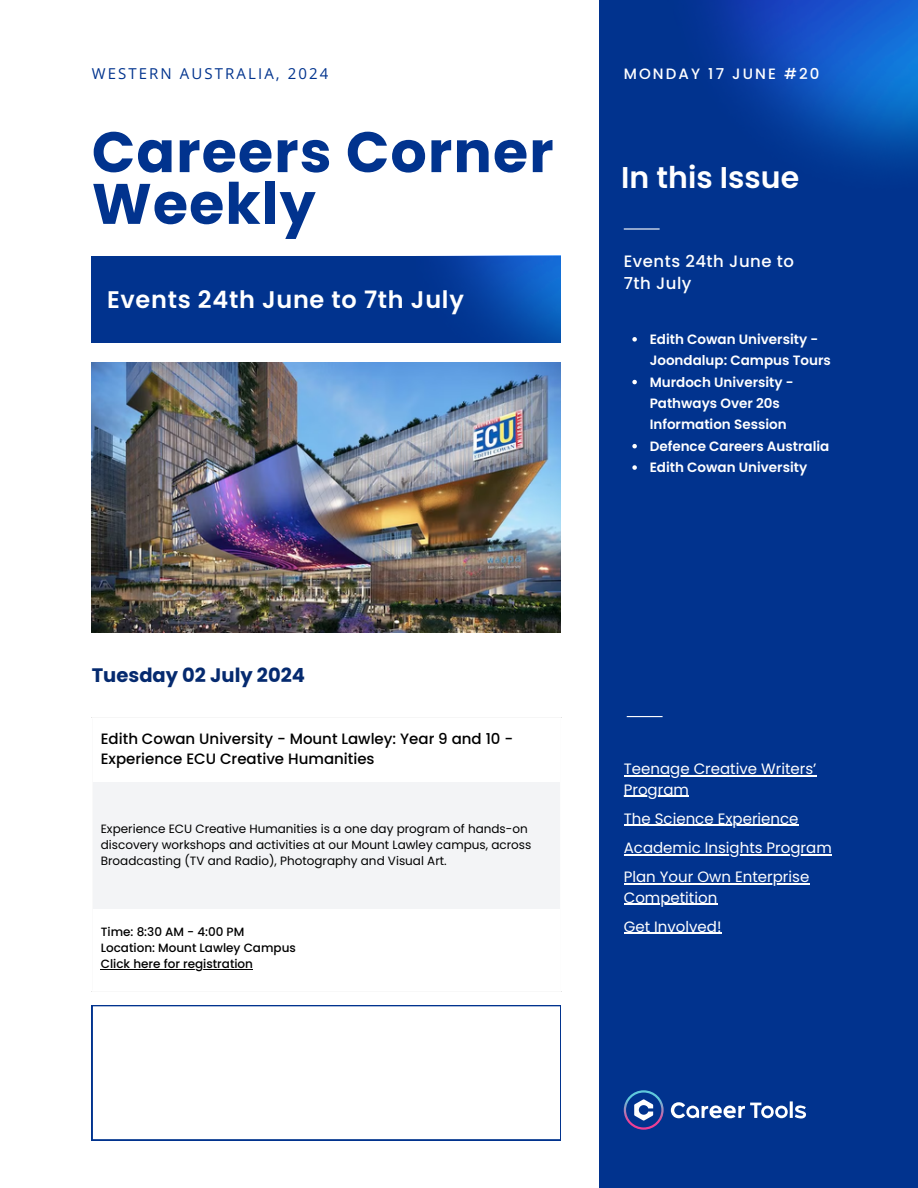
<style>
.page{position:relative;width:918px;height:1188px;background:#fff}
.page>*{position:absolute;margin:0;border:0;box-sizing:border-box;transform-origin:0 0}
.t1{font:700 57px/51.8px "Poppins";letter-spacing:.02em;color:#01338e}
.t2{font:600 30px "Poppins";color:#fff}
.t3{font:600 24px "Poppins";letter-spacing:.03em;color:#fff}
.t4{font:700 19.5px "Poppins";color:#052a6f}
.t5{font:500 16.5px/21.3px "Poppins";letter-spacing:.03em;color:#fff}
.t6{font:15px "Poppins";color:#fff}
.t7{font:500 15px/20px "Poppins";color:#000}
.t8{font:15px "Open Sans";letter-spacing:.14em;color:#01338e}
.t9{font:500 15px "Poppins";letter-spacing:.14em;color:#fff}
.t10{font:600 13.5px/21.3px "Poppins";color:#fff}
.t11{font:12px/16px "Poppins";color:#000}
.t12{font:500 12px "Poppins";color:#000}
</style>
<div class="page">
<div style="left:599px;top:0;width:319px;height:1188px;background:#01338e"></div>
<img style="left:92px;top:363px;width:469px;height:270px">
<div style="left:92px;top:783px;width:469px;height:126px;background:#f3f4f6"></div>
<hr style="left:101px;top:969px;width:152px;height:1px;background:#000">
<hr style="left:92px;top:718px;width:1px;height:273px;background:#fff">
<hr style="left:560px;top:718px;width:1px;height:273px;background:#fff">
<hr style="left:627px;top:716px;width:36px;height:1px;background:#fff">
<img style="left:623px;top:0;width:295px;height:230px">
<svg style="left:671px;top:1101px;width:135px;height:18px"></svg>
<svg style="left:624px;top:1090px;width:40px;height:40px"></svg>
<div style="left:92px;top:256px;width:469px;height:87px;background:#01338e"></div>
<img style="left:443px;top:256px;width:118px;height:87px">
<svg style="left:92px;top:1005px;width:469px;height:135px"></svg>
<hr style="left:624px;top:775px;width:192px;height:2px;background:#fff">
<hr style="left:624px;top:796px;width:65px;height:1px;background:#fff">
<hr style="left:624px;top:825px;width:175px;height:1px;background:#fff">
<hr style="left:624px;top:854px;width:208px;height:1px;background:#fff">
<hr style="left:624px;top:883px;width:185px;height:2px;background:#fff">
<hr style="left:624px;top:904px;width:93px;height:1px;background:#fff">
<hr style="left:624px;top:933px;width:98px;height:1px;background:#fff">
<svg style="left:632px;top:337px;width:5px;height:5px"></svg>
<svg style="left:632px;top:380px;width:5px;height:4px"></svg>
<svg style="left:632px;top:444px;width:5px;height:4px"></svg>
<svg style="left:632px;top:465px;width:5px;height:5px"></svg>
<p class="t8" style="left:92px;top:63px;width:238px">WESTERN AUSTRALIA, 2024</p>
<p class="t9" style="left:624px;top:63px;width:197px">MONDAY 17 JUNE #20</p>
<p class="t1" style="left:92px;top:126px;width:463px">Careers Corner<br>Weekly</p>
<h3 class="t3" style="left:107px;top:283px;width:358px">Events 24th June to 7th July</h3>
<p class="t2" style="left:621px;top:157px;width:179px">In this Issue</p>
<p class="t5" style="left:624px;top:251px;width:172px">Events 24th June to<br>7th July</p>
<p class="t10" style="left:650px;top:328px;width:183px">Edith Cowan University -<br>Joondalup: Campus Tours</p>
<p class="t10" style="left:650px;top:371px;width:146px">Murdoch University -<br>Pathways Over 20s<br>Information Session</p>
<p class="t10" style="left:650px;top:435px;width:181px">Defence Careers Australia</p>
<p class="t10" style="left:650px;top:457px;width:159px">Edith Cowan University</p>
<p class="t4" style="left:92px;top:662px;width:215px">Tuesday 02 July 2024</p>
<h6 class="t7" style="left:101px;top:729px;width:414px">Edith Cowan University - Mount Lawley: Year 9 and 10 -<br>Experience ECU Creative Humanities</h6>
<h1 class="t11" style="left:101px;top:821px;width:432px">Experience ECU Creative Humanities is a one day program of hands-on discovery workshops and activities at our Mount Lawley campus, across<br>Broadcasting (TV and Radio), Photography and Visual Art.</h1>
<p class="t12" style="left:101px;top:924px;width:145px">Time: 8:30 AM - 4:00 PM</p>
<h3 class="t12" style="left:101px;top:940px;width:197px">Location: Mount Lawley Campus</h3>
<h4 class="t12" style="left:101px;top:956px;width:154px">Click here for registration</h4>
<p class="t6" style="left:624px;top:759px;width:194px">Teenage Creative Writers’</p>
<p class="t6" style="left:624px;top:779px;width:67px">Program</p>
<p class="t6" style="left:624px;top:808px;width:176px">The Science Experience</p>
<h5 class="t6" style="left:624px;top:837px;width:210px">Academic Insights Program</h5>
<h2 class="t6" style="left:624px;top:867px;width:187px">Plan Your Own Enterprise</h2>
<p class="t6" style="left:624px;top:887px;width:95px">Competition</p>
<p class="t6" style="left:624px;top:916px;width:99px">Get Involved!</p>
</div>
